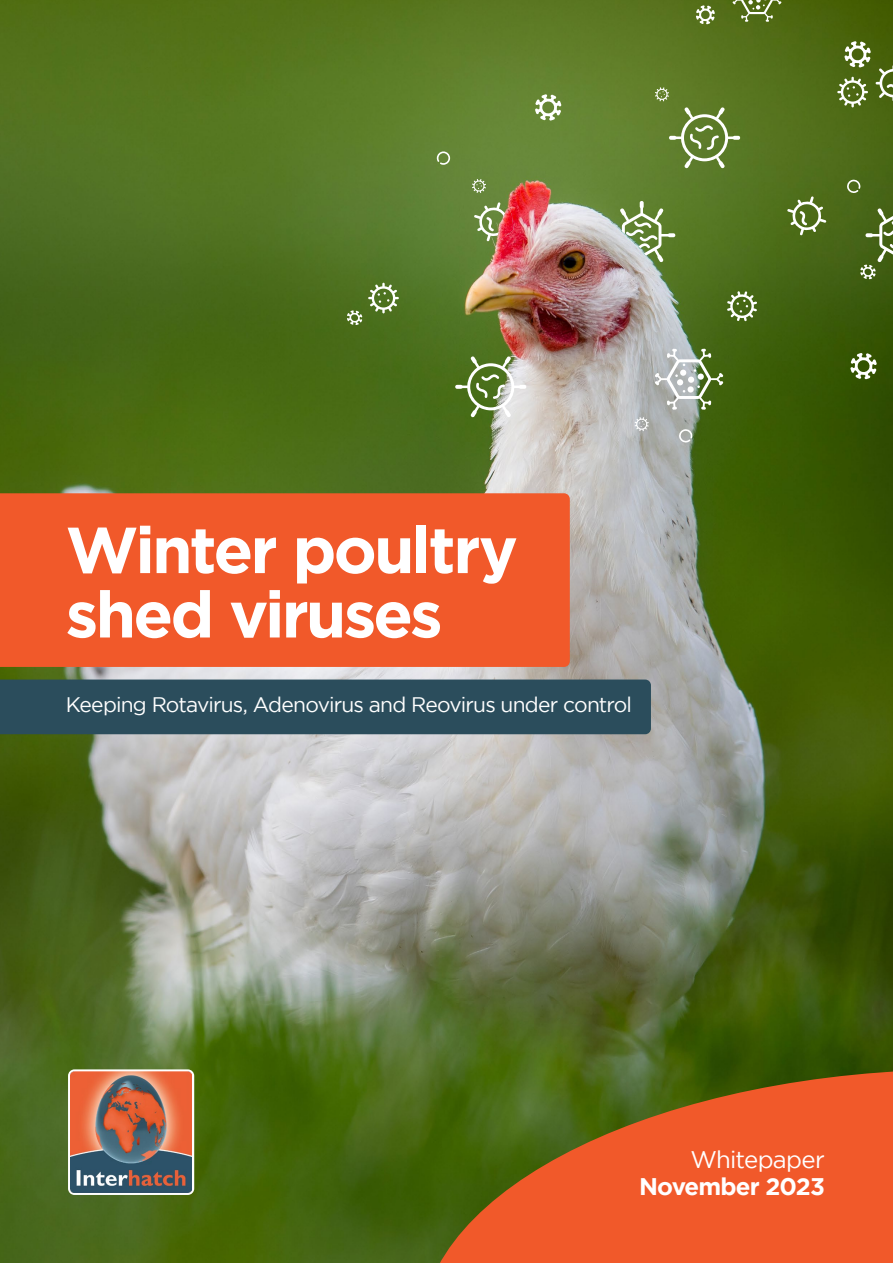
<style>
.page{position:relative;width:893px;height:1263px;background:#fff}
.page>*{position:absolute;margin:0;border:0;box-sizing:border-box;transform-origin:0 0}
.t1{font:700 64.95px/64.3px "Gotham";letter-spacing:-.045em;color:#fff}
.t2{font:700 24px "Gotham";letter-spacing:-.035em;color:#fff}
.t3{font:24px "Gotham";letter-spacing:-.03em;color:#fff}
.t4{font:21px "Gotham";letter-spacing:-.04em;color:#fff}
</style>
<div class="page">
<img style="left:0;top:0;width:893px;height:1263px">
<svg style="left:68px;top:1069px;width:126px;height:126px"></svg>
<img style="left:71px;top:1072px;width:120px;height:120px">
<svg style="left:421px;top:1069px;width:472px;height:194px;background:#b75c21"></svg>
<div style="left:0;top:493px;width:570px;height:174px;background:#f1592a"></div>
<div style="left:0;top:679px;width:651px;height:55px;background:#2b4d5c"></div>
<svg style="left:368px;top:283px;width:31px;height:30px"></svg>
<svg style="left:727px;top:291px;width:30px;height:30px"></svg>
<svg style="left:635px;top:417px;width:14px;height:14px"></svg>
<svg style="left:655px;top:87px;width:14px;height:14px"></svg>
<svg style="left:472px;top:179px;width:14px;height:14px"></svg>
<svg style="left:535px;top:94px;width:26px;height:27px"></svg>
<svg style="left:850px;top:353px;width:27px;height:26px"></svg>
<svg style="left:696px;top:5px;width:19px;height:19px"></svg>
<svg style="left:860px;top:201px;width:33px;height:78px;background:#607938"></svg>
<svg style="left:347px;top:310px;width:15px;height:15px"></svg>
<svg style="left:837px;top:41px;width:56px;height:66px;background:#6c823d"></svg>
<svg style="left:787px;top:196px;width:39px;height:39px"></svg>
<svg style="left:594px;top:201px;width:81px;height:75px;background:#7a9654"></svg>
<img style="left:594px;top:222px;width:63px;height:54px">
<svg style="left:437px;top:151px;width:13px;height:14px"></svg>
<svg style="left:846px;top:179px;width:14px;height:15px"></svg>
<svg style="left:678px;top:429px;width:14px;height:14px"></svg>
<svg style="left:474px;top:202px;width:40px;height:39px"></svg>
<img style="left:497px;top:208px;width:17px;height:31px">
<svg style="left:655px;top:349px;width:68px;height:61px;background:#9caa91"></svg>
<div style="left:687px;top:386px;width:7px;height:7px;background:#fff;border-radius:50%"></div>
<svg style="left:733px;top:0;width:48px;height:22px"></svg>
<svg style="left:455px;top:356px;width:71px;height:61px;background:#92a577"></svg>
<svg style="left:669px;top:107px;width:71px;height:61px;background:#79934f"></svg>
<h1 class="t1" style="left:66px;top:516px;width:454px">Winter poultry shed viruses</h1>
<p class="t4" style="left:66px;top:693px;width:568px">Keeping Rotavirus, Adenovirus and Reovirus under control</p>
<p class="t3" style="left:690px;top:1146px;width:136px">Whitepaper</p>
<p class="t2" style="left:639px;top:1172px;width:187px">November 2023</p>
</div>
